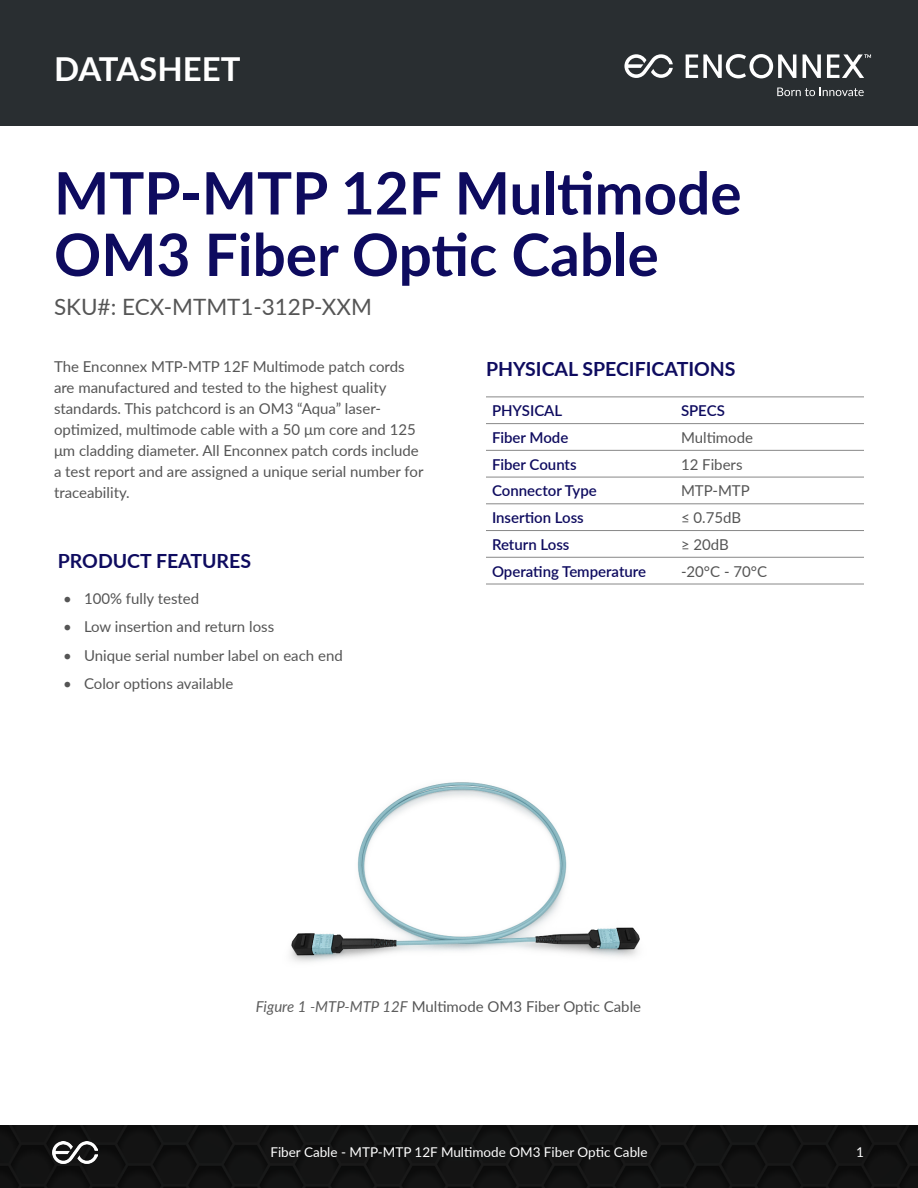
<style>
.page{position:relative;width:918px;height:1188px;background:#fff}
.page>*{position:absolute;margin:0;border:0;box-sizing:border-box;transform-origin:0 0}
.t1{font:700 58.5px/61.5px "Lato";color:#0e0b5f}
.t2{font:700 33px "Lato";color:#fff}
.t3{font:22.5px "Lato";color:#555}
.t4{font:700 19.5px "Lato";color:#0e0b5f}
.t5{font:15px/21px "Lato";color:#555}
.t6{font:600 15px "Lato";color:#0e0b5f}
.t7{font:13.5px "Lato";color:#fff}
.s1{font-style:italic;color:#5d5d5d}
</style>
<div class="page">
<div style="left:0;top:0;width:918px;height:126px;background:#292e31"></div>
<svg style="left:624px;top:54px;width:49px;height:24px"></svg>
<svg style="left:686px;top:54px;width:110px;height:24px"></svg>
<svg style="left:803px;top:54px;width:18px;height:24px"></svg>
<svg style="left:777px;top:88px;width:87px;height:8px"></svg>
<svg style="left:827px;top:54px;width:44px;height:24px"></svg>
<div style="left:0;top:1125px;width:918px;height:63px;background:#131313"></div>
<img style="left:53px;top:1142px;width:44px;height:22px">
<hr style="left:486px;top:397px;width:189px;height:1px;background:#888">
<hr style="left:675px;top:397px;width:189px;height:1px;background:#888">
<hr style="left:486px;top:423px;width:189px;height:1px;background:#888">
<hr style="left:675px;top:423px;width:189px;height:1px;background:#888">
<hr style="left:486px;top:450px;width:189px;height:1px;background:#888">
<hr style="left:675px;top:450px;width:189px;height:1px;background:#888">
<hr style="left:486px;top:477px;width:189px;height:1px;background:#888">
<hr style="left:675px;top:477px;width:189px;height:1px;background:#888">
<hr style="left:486px;top:504px;width:189px;height:1px;background:#888">
<hr style="left:675px;top:504px;width:189px;height:1px;background:#888">
<hr style="left:486px;top:530px;width:189px;height:1px;background:#888">
<hr style="left:675px;top:530px;width:189px;height:1px;background:#888">
<hr style="left:486px;top:557px;width:189px;height:1px;background:#888">
<hr style="left:675px;top:557px;width:189px;height:1px;background:#888">
<hr style="left:486px;top:584px;width:189px;height:1px;background:#888">
<hr style="left:675px;top:584px;width:189px;height:1px;background:#888">
<img style="left:290px;top:782px;width:350px;height:180px">
<h2 class="t2" style="left:54px;top:44px;width:188px">DATASHEET</h2>
<h1 class="t1" style="left:54px;top:160px;width:689px">MTP-MTP 12F Multimode<br>OM3 Fiber Optic Cable</h1>
<h3 class="t3" style="left:54px;top:291px;width:320px">SKU#: ECX-MTMT1-312P-XXM</h3>
<p class="t5" style="left:54px;top:355px;width:371px">The Enconnex MTP-MTP 12F Multimode patch cords are manufactured and tested to the highest quality standards. This patchcord is an OM3 “Aqua” laser&shy;optimized, multimode cable with a 50 μm core and 125 μm cladding diameter. All Enconnex patch cords include a test report and are assigned a unique serial number for traceability.</p>
<h3 class="t4" style="left:486px;top:354px;width:251px">PHYSICAL SPECIFICATIONS</h3>
<p class="t6" style="left:492px;top:400px;width:72px">PHYSICAL</p>
<p class="t6" style="left:681px;top:400px;width:45px">SPECS</p>
<p class="t6" style="left:492px;top:427px;width:78px">Fiber Mode</p>
<p class="t5" style="left:681px;top:426px;width:74px">Multimode</p>
<p class="t6" style="left:492px;top:453px;width:86px">Fiber Counts</p>
<p class="t5" style="left:681px;top:453px;width:63px">12 Fibers</p>
<p class="t6" style="left:492px;top:480px;width:106px">Connector Type</p>
<p class="t5" style="left:681px;top:480px;width:70px">MTP-MTP</p>
<p class="t6" style="left:492px;top:507px;width:93px">Insertion Loss</p>
<p class="t5" style="left:681px;top:507px;width:62px">≤ 0.75dB</p>
<p class="t6" style="left:492px;top:534px;width:79px">Return Loss</p>
<p class="t5" style="left:681px;top:533px;width:49px">≥ 20dB</p>
<p class="t6" style="left:492px;top:560px;width:156px">Operating Temperature</p>
<p class="t5" style="left:681px;top:560px;width:88px">-20°C - 70°C</p>
<h3 class="t4" style="left:58px;top:546px;width:195px">PRODUCT FEATURES</h3>
<p class="t5" style="left:63px;top:587px;width:138px">• 100% fully tested</p>
<p class="t5" style="left:63px;top:616px;width:213px">• Low insertion and return loss</p>
<p class="t5" style="left:63px;top:644px;width:281px">• Unique serial number label on each end</p>
<p class="t5" style="left:63px;top:673px;width:172px">• Color options available</p>
<p class="t5" style="left:256px;top:995px;width:387px"><span class="s1">Figure 1 -MTP-MTP 12F</span> Multimode OM3 Fiber Optic Cable</p>
<p class="t7" style="left:270px;top:1142px;width:379px">Fiber Cable - MTP-MTP 12F Multimode OM3 Fiber Optic Cable</p>
<p class="t7" style="left:856px;top:1143px;width:9px">1</p>
</div>
